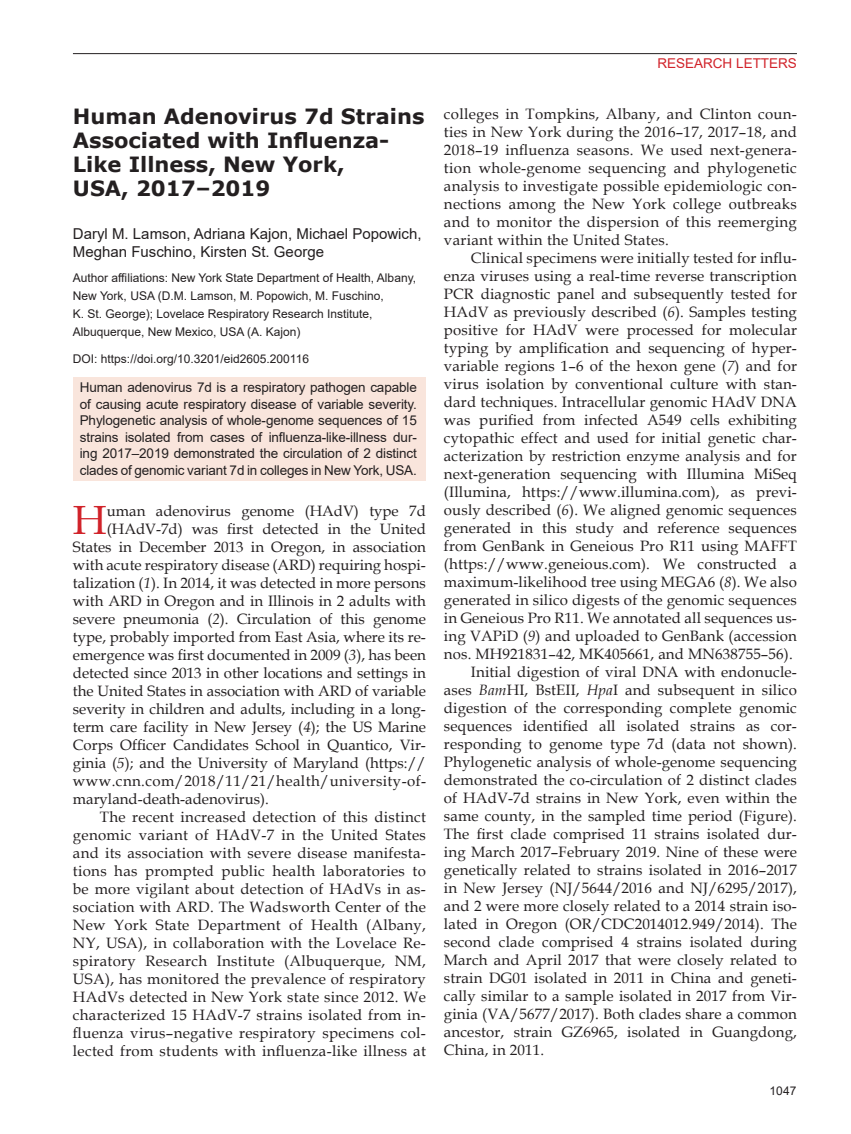
<style>
.page{position:relative;width:851px;height:1134px;background:#fff}
.page>*{position:absolute;margin:0;border:0;box-sizing:border-box;transform-origin:0 0}
.Drop_Cap{font:40.8px "Book Antiqua";color:#d1232a}
.Article_Title{font:700 21px/24px "Verdana";color:#231f20}
.Body_Text{font:15px/18px "Book Antiqua";letter-spacing:.015em;color:#231f20;text-align:justify}
.Drop_Cap-2{font:15px "Book Antiqua";color:#231f20}
.Authors{font:15px/18px "Arial";color:#231f20}
.Drop_Cap-3{font:15px "Book Antiqua";letter-spacing:.03em;color:#231f20}
.Abstract{font:13.5px/16.5px "Arial";letter-spacing:-.01em;color:#231f20;text-align:justify}
.t1{font:13.5px "Arial";color:#d1232a}
.Affiliations{font:12px/18px "Arial";color:#231f20}
.DOI{font:12px "Arial";color:#231f20}
.s1{font-style:italic}
</style>
<div class="page">
<hr style="left:73px;top:53px;width:723px;height:1px;background:#231f20">
<div style="left:74px;top:377px;width:352px;height:104px;background:#f9e5dc"></div>
<p class="Article_Title" style="left:73px;top:104px;width:353px">Human Adenovirus 7d Strains<br>Associated with Influenza-<br>Like Illness, New York,<br>USA, 2017–2019</p>
<p class="Authors" style="left:73px;top:225px;width:350px">Daryl M. Lamson, Adriana Kajon, Michael Popowich,<br>Meghan Fuschino, Kirsten St. George</p>
<p class="Affiliations" style="left:73px;top:269px;width:345px">Author affiliations: New York State Department of Health, Albany, New York, USA (D.M. Lamson, M. Popowich, M. Fuschino,<br>K. St. George); Lovelace Respiratory Research Institute, Albuquerque, New Mexico, USA (A. Kajon)</p>
<p class="DOI" style="left:73px;top:351px;width:237px">DOI: https://doi.org/10.3201/eid2605.200116</p>
<p class="Abstract" style="left:80px;top:379px;width:338px">Human adenovirus 7d is a respiratory pathogen capable of causing acute respiratory disease of variable severity.<br>Phylogenetic analysis of whole-genome sequences of 15 strains isolated from cases of influenza-like-illness dur&shy;ing 2017–2019 demonstrated the circulation of 2 distinct clades of genomic variant 7d in colleges in New York, USA.</p>
<p class="Drop_Cap" style="left:73px;top:492px;width:35px">H</p>
<p class="Drop_Cap-2" style="left:107px;top:501px;width:320px">uman adenovirus genome (HAdV) type 7d</p>
<p class="Drop_Cap-2" style="left:107px;top:519px;width:320px">(HAdV-7d) was first detected in the United</p>
<p class="Drop_Cap-2" style="left:73px;top:537px;width:354px">States in December 2013 in Oregon, in association</p>
<p class="Drop_Cap-2" style="left:73px;top:555px;width:354px">with acute respiratory disease (ARD) requiring hospi-</p>
<p class="Drop_Cap-2" style="left:73px;top:573px;width:354px">talization (<span class="s1">1</span>). In 2014, it was detected in more persons</p>
<p class="Drop_Cap-2" style="left:73px;top:591px;width:354px">with ARD in Oregon and in Illinois in 2 adults with</p>
<p class="Drop_Cap-2" style="left:73px;top:609px;width:354px">severe pneumonia (<span class="s1">2</span>). Circulation of this genome</p>
<p class="Drop_Cap-2" style="left:73px;top:627px;width:354px">type, probably imported from East Asia, where its re-</p>
<p class="Drop_Cap-2" style="left:73px;top:645px;width:354px">emergence was first documented in 2009 (<span class="s1">3</span>), has been</p>
<p class="Drop_Cap-2" style="left:73px;top:663px;width:354px">detected since 2013 in other locations and settings in</p>
<p class="Drop_Cap-2" style="left:73px;top:681px;width:354px">the United States in association with ARD of variable</p>
<p class="Drop_Cap-2" style="left:73px;top:699px;width:354px">severity in children and adults, including in a long-</p>
<p class="Drop_Cap-2" style="left:73px;top:717px;width:354px">term care facility in New Jersey (<span class="s1">4</span>); the US Marine</p>
<p class="Drop_Cap-2" style="left:73px;top:735px;width:354px">Corps Officer Candidates School in Quantico, Vir-</p>
<p class="Drop_Cap-2" style="left:73px;top:753px;width:354px">ginia (<span class="s1">5</span>); and the University of Maryland (https://</p>
<p class="Drop_Cap-3" style="left:73px;top:771px;width:354px">www.cnn.com/2018/11/21/health/university-of-</p>
<p class="Drop_Cap-2" style="left:73px;top:789px;width:197px">maryland-death-adenovirus).</p>
<p class="Body_Text" style="left:73px;top:808px;width:354px;text-indent:27px">The recent increased detection of this distinct genomic variant of HAdV-7 in the United States and its association with severe disease manifesta&shy;tions has prompted public health laboratories to be more vigilant about detection of HAdVs in as&shy;sociation with ARD. The Wadsworth Center of the New York State Department of Health (Albany, NY, USA), in collaboration with the Lovelace Re&shy;spiratory Research Institute (Albuquerque, NM, USA), has monitored the prevalence of respiratory HAdVs detected in New York state since 2012. We characterized 15 HAdV-7 strains isolated from in&shy;fluenza virus–negative respiratory specimens col&shy;lected from students with influenza-like illness at</p>
<p class="t1" style="left:657px;top:54px;width:141px">RESEARCH LETTERS</p>
<p class="Body_Text" style="left:444px;top:104px;width:354px">colleges in Tompkins, Albany, and Clinton coun&shy;ties in New York during the 2016–17, 2017–18, and 2018–19 influenza seasons. We used next-genera&shy;tion whole-genome sequencing and phylogenetic analysis to investigate possible epidemiologic con&shy;nections among the New York college outbreaks and to monitor the dispersion of this reemerging variant within the United States.</p>
<p class="Body_Text" style="left:444px;top:248px;width:354px;text-indent:27px">Clinical specimens were initially tested for influ&shy;enza viruses using a real-time reverse transcription PCR diagnostic panel and subsequently tested for HAdV as previously described (<span class="s1">6</span>). Samples testing positive for HAdV were processed for molecular typing by amplification and sequencing of hyper&shy;variable regions 1–6 of the hexon gene (<span class="s1">7</span>) and for virus isolation by conventional culture with stan&shy;dard techniques. Intracellular genomic HAdV DNA was purified from infected A549 cells exhibiting cytopathic effect and used for initial genetic char&shy;acterization by restriction enzyme analysis and for next-generation sequencing with Illumina MiSeq (Illumina, https://www.illumina.com), as previ&shy;ously described (<span class="s1">6</span>). We aligned genomic sequences generated in this study and reference sequences from GenBank in Geneious Pro R11 using MAFFT (https://www.geneious.com). We constructed a maximum-likelihood tree using MEGA6 (<span class="s1">8</span>). We also generated in silico digests of the genomic sequences in Geneious Pro R11. We annotated all sequences us&shy;ing VAPiD (<span class="s1">9</span>) and uploaded to GenBank (accession nos. MH921831–42, MK405661, and MN638755–56).</p>
<p class="Body_Text" style="left:444px;top:662px;width:354px;text-indent:27px">Initial digestion of viral DNA with endonucle&shy;ases <span class="s1">Bam</span>HI, BstEII, <span class="s1">Hpa</span>I and subsequent in silico digestion of the corresponding complete genomic sequences identified all isolated strains as cor&shy;responding to genome type 7d (data not shown).<br>Phylogenetic analysis of whole-genome sequencing demonstrated the co-circulation of 2 distinct clades of HAdV-7d strains in New York, even within the same county, in the sampled time period (Figure).<br>The first clade comprised 11 strains isolated dur&shy;ing March 2017–February 2019. Nine of these were genetically related to strains isolated in 2016–2017 in New Jersey (NJ/5644/2016 and NJ/6295/2017), and 2 were more closely related to a 2014 strain iso&shy;lated in Oregon (OR/CDC2014012.949/2014). The second clade comprised 4 strains isolated during March and April 2017 that were closely related to strain DG01 isolated in 2011 in China and geneti&shy;cally similar to a sample isolated in 2017 from Vir&shy;ginia (VA/5677/2017). Both clades share a common ancestor, strain GZ6965, isolated in Guangdong, China, in 2011.</p>
<p class="Affiliations" style="left:769px;top:1082px;width:28px">1047</p>
</div>
